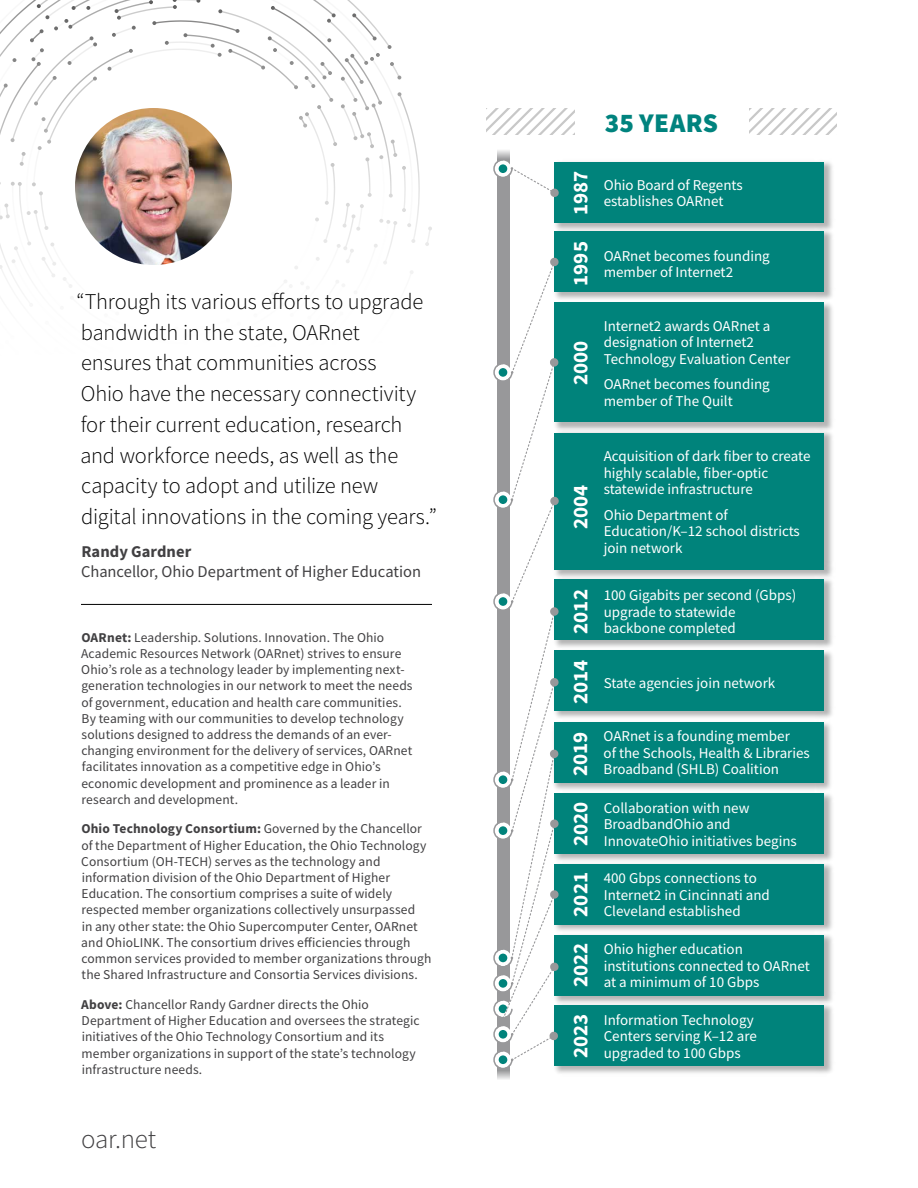
<style>
.page{position:relative;width:918px;height:1188px;background:#fff}
.page>*{position:absolute;margin:0;border:0;box-sizing:border-box;transform-origin:0 0}
.p-basic_copy{font:300 27px "Source Sans Pro";letter-spacing:-.01em;color:#414042}
.t1{font:900 27px "Source Sans Pro";letter-spacing:.01em;color:#00837e}
.p-basic_copy-2{font:300 22.5px/30.8px "Source Sans Pro";letter-spacing:-.01em;color:#000}
.t2{font:700 21px "Source Sans Pro";color:#fff}
.p-basic_copy-3{font:16.5px/19.8px "Source Sans Pro";letter-spacing:-.005em;color:#414042}
.t3{font:15px/16.5px "Source Sans Pro";color:#fff}
.p-basic_copy-4{font:13.5px/16.2px "Source Sans Pro";letter-spacing:.01em;color:#414042}
.s1{font-weight:700}
</style>
<div class="page">
<svg style="left:0;top:0;width:432px;height:288px"></svg>
<img style="left:75px;top:108px;width:157px;height:157px;border-radius:79px">
<hr style="left:81px;top:604px;width:351px;height:1px;background:#000">
<svg style="left:486px;top:108px;width:351px;height:27px"></svg>
<div style="left:575px;top:106px;width:173px;height:31px;background:#fff"></div>
<div style="left:497px;top:148px;width:12px;height:932px;background:#98989a"></div>
<img style="left:555px;top:162px;width:278px;height:66px">
<div style="left:554px;top:163px;width:270px;height:60px;background:#00837b"></div>
<img style="left:554px;top:228px;width:279px;height:70px">
<div style="left:554px;top:232px;width:270px;height:60px;background:#00837b"></div>
<img style="left:559px;top:723px;width:272px;height:67px">
<div style="left:554px;top:723px;width:270px;height:60px;background:#00837b"></div>
<img style="left:559px;top:580px;width:274px;height:66px">
<div style="left:554px;top:580px;width:270px;height:60px;background:#00837b"></div>
<img style="left:559px;top:646px;width:274px;height:77px">
<div style="left:554px;top:650px;width:270px;height:61px;background:#00837b"></div>
<img style="left:559px;top:793px;width:273px;height:68px">
<div style="left:554px;top:794px;width:270px;height:60px;background:#00837b"></div>
<img style="left:559px;top:864px;width:273px;height:67px">
<div style="left:554px;top:864px;width:270px;height:61px;background:#00837b"></div>
<img style="left:559px;top:935px;width:274px;height:67px">
<div style="left:554px;top:935px;width:270px;height:60px;background:#00837b"></div>
<img style="left:559px;top:1002px;width:274px;height:72px">
<div style="left:554px;top:1006px;width:270px;height:60px;background:#00837b"></div>
<img style="left:559px;top:298px;width:274px;height:131px">
<div style="left:554px;top:302px;width:270px;height:120px;background:#00837b"></div>
<img style="left:559px;top:429px;width:274px;height:151px">
<div style="left:554px;top:433px;width:270px;height:136px;background:#00837b"></div>
<svg style="left:493px;top:148px;width:66px;height:50px"></svg>
<svg style="left:493px;top:257px;width:66px;height:823px"></svg>
<p class="p-basic_copy-2" style="left:77px;top:286px;width:362px">“Through its various efforts to upgrade bandwidth in the state, OARnet<br>ensures that communities across<br>Ohio have the necessary connectivity for their current education, research and workforce needs, as well as the capacity to adopt and utilize new<br>digital innovations in the coming years.”</p>
<p class="p-basic_copy-3" style="left:81px;top:542px;width:341px"><span class="s1">Randy Gardner<br></span>Chancellor, Ohio Department of Higher Education</p>
<p class="p-basic_copy-4" style="left:81px;top:629px;width:333px"><span class="s1">OARnet:</span> Leadership. Solutions. Innovation. The Ohio Academic Resources Network (OARnet) strives to ensure Ohio’s role as a technology leader by implementing next&shy;generation technologies in our network to meet the needs of government, education and health care communities.<br>By teaming with our communities to develop technology solutions designed to address the demands of an ever&shy;changing environment for the delivery of services, OARnet facilitates innovation as a competitive edge in Ohio’s economic development and prominence as a leader in research and development.</p>
<p class="p-basic_copy-4" style="left:81px;top:821px;width:352px"><span class="s1">Ohio Technology Consortium:</span> Governed by the Chancellor of the Department of Higher Education, the Ohio Technology Consortium (OH-TECH) serves as the technology and information division of the Ohio Department of Higher Education. The consortium comprises a suite of widely respected member organizations collectively unsurpassed<br>in any other state: the Ohio Supercomputer Center, OARnet and OhioLINK. The consortium drives efficiencies through common services provided to member organizations through the Shared Infrastructure and Consortia Services divisions.</p>
<p class="p-basic_copy-4" style="left:81px;top:996px;width:340px"><span class="s1">Above:</span> Chancellor Randy Gardner directs the Ohio Department of Higher Education and oversees the strategic initiatives of the Ohio Technology Consortium and its member organizations in support of the state’s technology infrastructure needs.</p>
<p class="p-basic_copy" style="left:81px;top:1122px;width:77px">oar.net</p>
<p class="t1" style="left:605px;top:104px;width:115px">35 YEARS</p>
<p class="t2" style="left:566px;top:215px;width:46px;rotate:-90deg">1987</p>
<p class="t2" style="left:566px;top:286px;width:46px;rotate:-90deg">1995</p>
<p class="t3" style="left:604px;top:247px;width:168px">OARnet becomes founding member of Internet2</p>
<p class="t3" style="left:604px;top:176px;width:141px">Ohio Board of Regents establishes OARnet</p>
<p class="t2" style="left:566px;top:385px;width:46px;rotate:-90deg">2000</p>
<p class="t3" style="left:604px;top:318px;width:188px">Internet2 awards OARnet a designation of Internet2<br>Technology Evaluation Center</p>
<p class="t3" style="left:604px;top:376px;width:168px">OARnet becomes founding member of The Quilt</p>
<p class="t2" style="left:566px;top:529px;width:46px;rotate:-90deg">2004</p>
<p class="t3" style="left:604px;top:448px;width:208px">Acquisition of dark fiber to create highly scalable, fiber-optic statewide infrastructure</p>
<p class="t3" style="left:604px;top:506px;width:198px">Ohio Department of<br>Education/K–12 school districts join network</p>
<p class="t2" style="left:566px;top:634px;width:46px;rotate:-90deg">2012</p>
<p class="t3" style="left:604px;top:587px;width:194px">100 Gigabits per second (Gbps) upgrade to statewide backbone completed</p>
<p class="t2" style="left:566px;top:704px;width:46px;rotate:-90deg">2014</p>
<p class="t3" style="left:604px;top:674px;width:173px">State agencies join network</p>
<p class="t2" style="left:566px;top:776px;width:46px;rotate:-90deg">2019</p>
<p class="t3" style="left:604px;top:728px;width:208px">OARnet is a founding member<br>of the Schools, Health &amp; Libraries<br>Broadband (SHLB) Coalition</p>
<p class="t2" style="left:566px;top:846px;width:46px;rotate:-90deg">2020</p>
<p class="t3" style="left:604px;top:799px;width:195px">Collaboration with new<br>BroadbandOhio and<br>InnovateOhio initiatives begins</p>
<p class="t2" style="left:566px;top:917px;width:46px;rotate:-90deg">2021</p>
<p class="t3" style="left:604px;top:870px;width:168px">400 Gbps connections to<br>Internet2 in Cincinnati and<br>Cleveland established</p>
<p class="t2" style="left:566px;top:987px;width:46px;rotate:-90deg">2022</p>
<p class="t3" style="left:604px;top:941px;width:208px">Ohio higher education institutions connected to OARnet at a minimum of 10 Gbps</p>
<p class="t2" style="left:566px;top:1058px;width:46px;rotate:-90deg">2023</p>
<p class="t3" style="left:604px;top:1011px;width:155px">Information Technology<br>Centers serving K–12 are upgraded to 100 Gbps</p>
</div>
